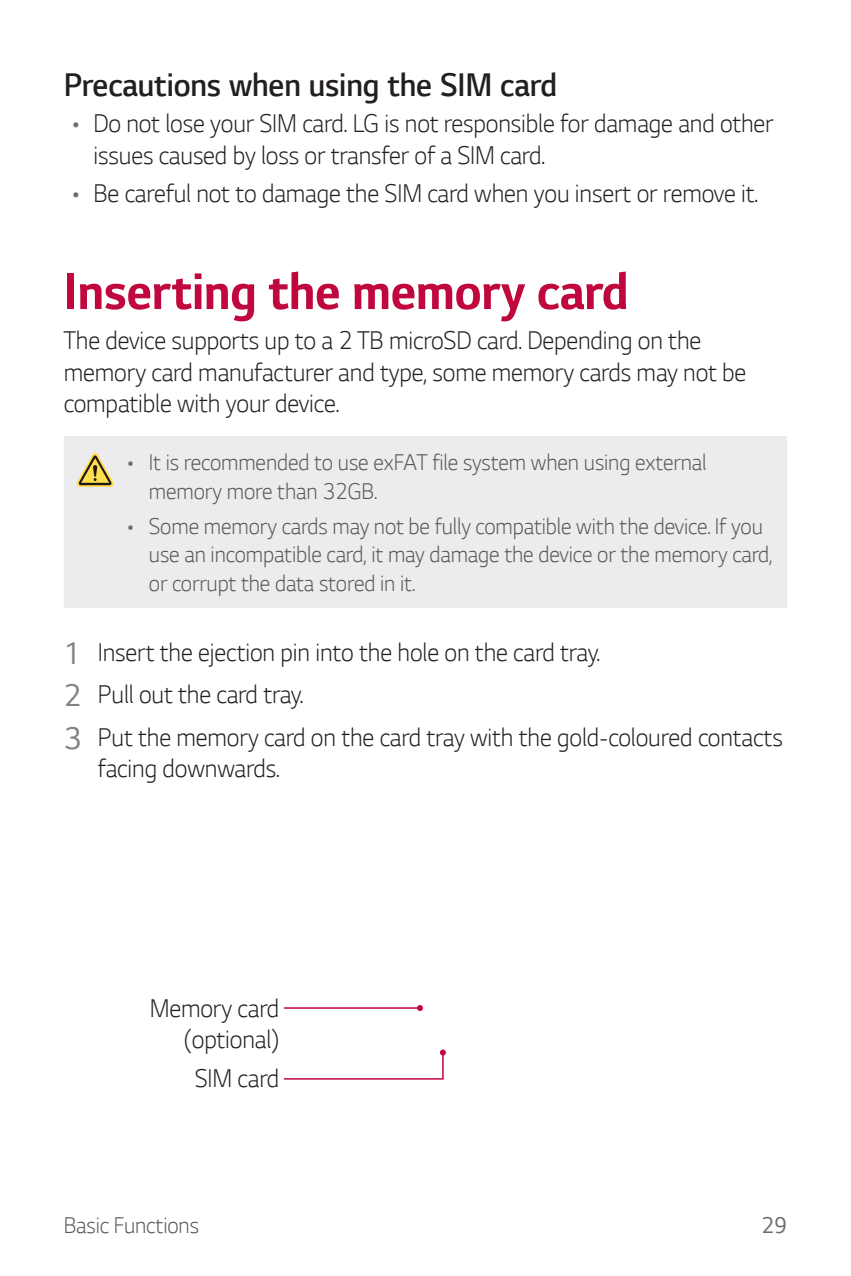
<style>
.page{position:relative;width:851px;height:1276px;background:#fff}
.page>*{position:absolute;margin:0;border:0;box-sizing:border-box;transform-origin:0 0}
.t1{font:700 54px "LG Smart";letter-spacing:-.005em;color:#c0073e;scale:.95 1}
.t2{font:300 34.5px "LG Smart";letter-spacing:-.005em;color:#231f20;scale:.95 1}
.t3{font:300 27px/31.5px "LG Smart";letter-spacing:-.005em;color:#231f20;scale:.95 1}
.t4{font:300 24px/28.5px "LG Smart";letter-spacing:-.005em;color:#57585a;scale:.95 1}
.t5{font:24px "LG Smart";color:#6c6d70;scale:.95 1}
.s1{color:#6c6d70}
.s2{font-weight:400;font-size:33px;color:#808285}
</style>
<div class="page">
<div style="left:64px;top:436px;width:723px;height:172px;background:#ececee"></div>
<svg style="left:77px;top:453px;width:37px;height:34px"></svg>
<hr style="left:284px;top:1007px;width:136px;height:1px;background:#c0073e">
<svg style="left:417px;top:1005px;width:6px;height:6px"></svg>
<svg style="left:283px;top:1049px;width:163px;height:31px"></svg>
<p class="t2" style="left:64px;top:71px;width:521px">Precautions when using the SIM card</p>
<p class="t3" style="left:94px;top:111px;width:717px;text-indent:-21px"><span class="s1">•</span> Do not lose your SIM card. LG is not responsible for damage and other issues caused by loss or transfer of a SIM card.</p>
<p class="t3" style="left:72px;top:181px;width:723px"><span class="s1">•</span> Be careful not to damage the SIM card when you insert or remove it.</p>
<h1 class="t1" style="left:64px;top:270px;width:596px">Inserting the memory card</h1>
<p class="t3" style="left:64px;top:327px;width:719px">The device supports up to a 2 TB microSD card. Depending on the memory card manufacturer and type, some memory cards may not be compatible with your device.</p>
<p class="t4" style="left:149px;top:451px;width:588px;text-indent:-21px"><span class="s1">•</span> It is recommended to use exFAT file system when using external memory more than 32GB.</p>
<p class="t4" style="left:149px;top:514px;width:657px;text-indent:-21px"><span class="s1">•</span> Some memory cards may not be fully compatible with the device. If you use an incompatible card, it may damage the device or the memory card, or corrupt the data stored in it.</p>
<p class="t3" style="left:64px;top:633px;width:758px;line-height:42.6px"><span class="s2">1</span> Insert the ejection pin into the hole on the card tray.<br><span class="s2">2</span> Pull out the card tray.<br><span class="s2">3</span> Put the memory card on the card tray with the gold-coloured contacts</p>
<p class="t3" style="left:98px;top:756px;width:193px">facing downwards.</p>
<p class="t3" style="left:150px;top:995px;width:138px;text-align:right">Memory card (optional)</p>
<p class="t3" style="left:195px;top:1065px;width:90px">SIM card</p>
<p class="t4" style="left:64px;top:1213px;width:144px">Basic Functions</p>
<p class="t5" style="left:761px;top:1215px;width:28px">29</p>
</div>
